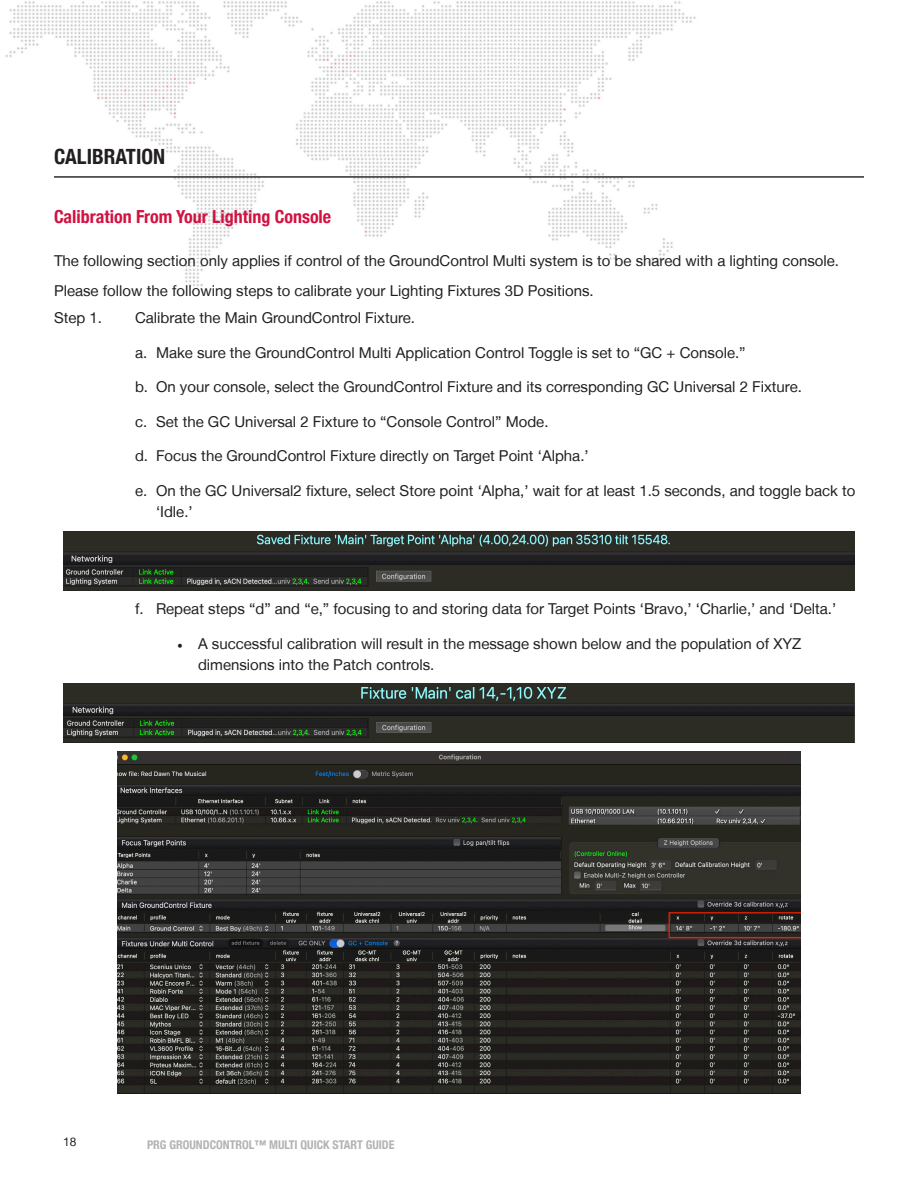
<style>
.page{position:relative;width:918px;height:1188px;background:#fff}
.page>*{position:absolute;margin:0;border:0;box-sizing:border-box;transform-origin:0 0}
.Primary_Section_Header__black{font:700 condensed 21px "Helvetica Neue";color:#231f20}
.Secondary_Section_Header__red{font:700 condensed 18px "Helvetica Neue";color:#d11242}
.t1{font:15px/21px "Helvetica Neue LT";color:#231f20}
.t2{font:700 condensed 12px "Helvetica Neue";color:#b4b2b3}
.t3{font:12px "Helvetica Neue LT";color:#231f20}
.s1{font-family:"Minion Pro"}
</style>
<div class="page">
<img style="left:5px;top:1px;width:691px;height:286px">
<hr style="left:54px;top:176px;width:810px;height:2px;background:#2d2d2d">
<img style="left:64px;top:531px;width:790px;height:60px">
<img style="left:64px;top:683px;width:790px;height:59px">
<img style="left:118px;top:752px;width:682px;height:342px">
<p class="Primary_Section_Header__black" style="left:54px;top:139px;width:113px">CALIBRATION</p>
<p class="Secondary_Section_Header__red" style="left:54px;top:201px;width:279px">Calibration From Your Lighting Console</p>
<p class="t1" style="left:54px;top:250px;width:787px">The following section only applies if control of the GroundControl Multi system is to be shared with a lighting console.</p>
<p class="t1" style="left:54px;top:280px;width:541px">Please follow the following steps to calibrate your Lighting Fixtures 3D Positions.</p>
<p class="t1" style="left:54px;top:307px;width:50px">Step 1.</p>
<p class="t1" style="left:135px;top:307px;width:282px">Calibrate the Main GroundControl Fixture.</p>
<p class="t1" style="left:135px;top:342px;width:612px">a. Make sure the GroundControl Multi Application Control Toggle is set to “GC + Console.”</p>
<p class="t1" style="left:135px;top:376px;width:668px">b. On your console, select the GroundControl Fixture and its corresponding GC Universal 2 Fixture.</p>
<p class="t1" style="left:135px;top:411px;width:415px">c. Set the GC Universal 2 Fixture to “Console Control” Mode.</p>
<p class="t1" style="left:135px;top:445px;width:455px">d. Focus the GroundControl Fixture directly on Target Point ‘Alpha.’</p>
<p class="t1" style="left:156px;top:480px;width:701px;text-indent:-21px">e. On the GC Universal2 fixture, select Store point ‘Alpha,’ wait for at least 1.5 seconds, and toggle back to ‘Idle.’</p>
<p class="t1" style="left:135px;top:598px;width:703px">f. Repeat steps “d” and “e,” focusing to and storing data for Target Points ‘Bravo,’ ‘Charlie,’ and ‘Delta.’</p>
<p class="t1" style="left:198px;top:633px;width:605px;text-indent:-21px"><span class="s1">•</span> A successful calibration will result in the message shown below and the population of XYZ dimensions into the Patch controls.</p>
<p class="t3" style="left:63px;top:1134px;width:15px">18</p>
<p class="t2" style="left:147px;top:1134px;width:249px">PRG GROUNDCONTROL™ MULTI QUICK START GUIDE</p>
</div>
